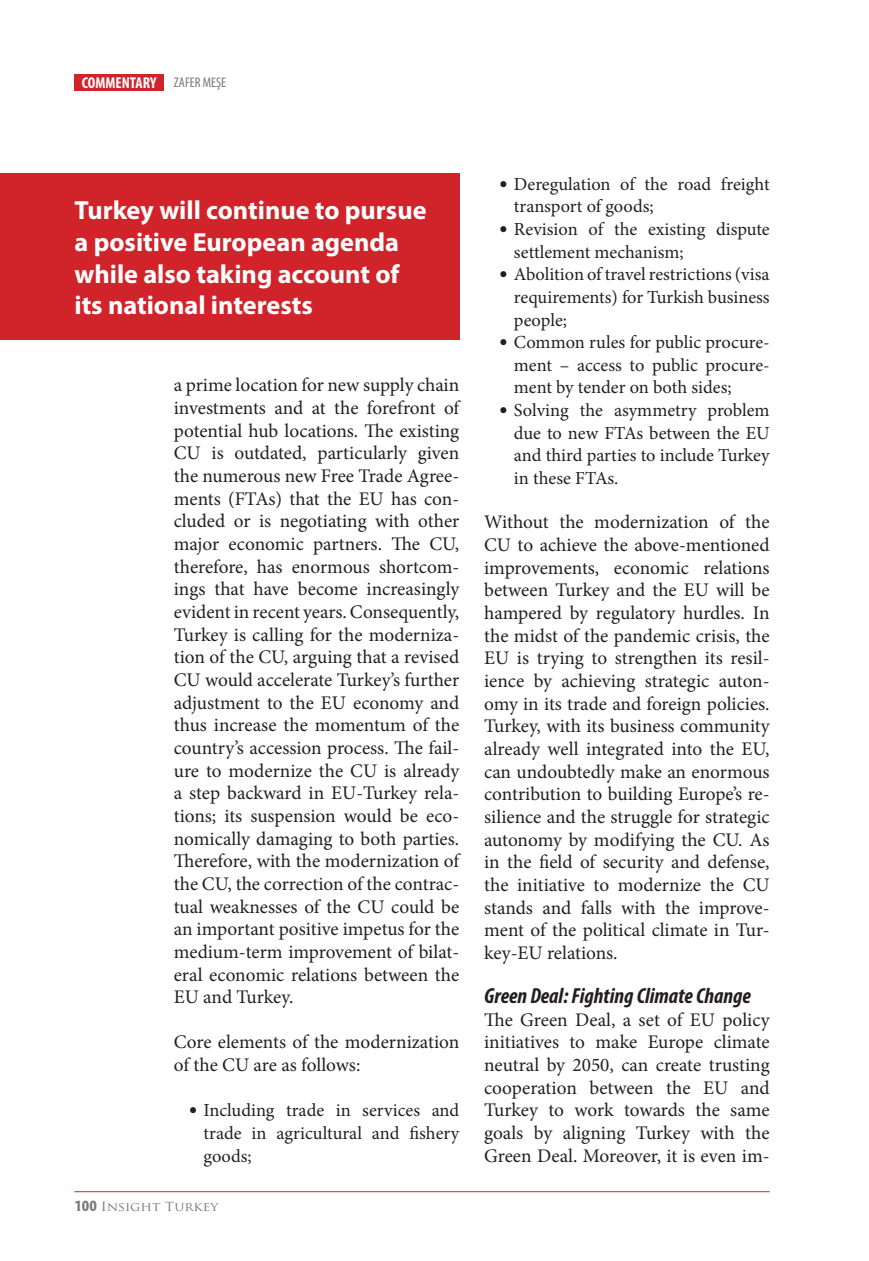
<style>
.page{position:relative;width:869px;height:1261px;background:#fff}
.page>*{position:absolute;margin:0;border:0;box-sizing:border-box;transform-origin:0 0}
.t1{font:700 26.25px/31.5px "Myriad Pro";color:#fff}
.t2{font:italic 700 condensed 21.88px "Myriad Pro";color:#231f20}
.t3{font:19.25px/22.6px "Minion Pro";color:#231f20;text-align:justify}
.t4{font:18.38px/22.6px "Minion Pro";color:#231f20;text-align:justify}
.t5{font:700 condensed 15.75px "Myriad Pro";color:#fff}
.t6{font:12.25px "Trajan Pro";color:#76787b;scale:1.11 1}
.s1{font-weight:400;font-size:14px;color:#76787b}
.s2{font-weight:700;font-size:21.88px}
.s3{font-family:"Myriad Pro";font-weight:700;font-stretch:condensed;font-size:15.75px}
</style>
<div class="page">
<div style="left:74px;top:74px;width:90px;height:17px;background:#d1232a"></div>
<hr style="left:74px;top:1190px;width:695px;height:1px;background:#d1232a">
<div style="left:0;top:174px;width:459px;height:166px;background:#d1232a"></div>
<p class="t5" style="left:82px;top:73px;width:146px">COMMENTARY <span class="s1">ZAFER MEŞE</span></p>
<h1 class="t1" style="left:74px;top:194px;width:353px">Turkey will continue to pursue a positive European agenda while also taking account of its national interests</h1>
<p class="t3" style="left:174px;top:374px;width:287px">a prime location for new supply chain investments and at the forefront of potential hub locations. The existing CU is outdated, particularly given the numerous new Free Trade Agree&shy;ments (FTAs) that the EU has con&shy;cluded or is negotiating with other major economic partners. The CU, therefore, has enormous shortcom&shy;ings that have become increasingly evident in recent years. Consequently, Turkey is calling for the moderniza&shy;tion of the CU, arguing that a revised CU would accelerate Turkey’s further adjustment to the EU economy and thus increase the momentum of the country’s accession process. The fail&shy;ure to modernize the CU is already a step backward in EU-Turkey rela&shy;tions; its suspension would be eco&shy;nomically damaging to both parties.<br>Therefore, with the modernization of the CU, the correction of the contrac&shy;tual weaknesses of the CU could be an important positive impetus for the medium-term improvement of bilat&shy;eral economic relations between the EU and Turkey.</p>
<p class="t3" style="left:174px;top:1030px;width:287px">Core elements of the modernization of the CU are as follows:</p>
<p class="t4" style="left:203px;top:1098px;width:257px;text-indent:-15px"><span class="s2">•</span> Including trade in services and trade in agricultural and fishery goods;</p>
<p class="t6" style="left:74px;top:1198px;width:131px"><span class="s3">100</span> Insight Turkey</p>
<p class="t4" style="left:513px;top:172px;width:257px;text-indent:-15px"><span class="s2">•</span> Deregulation of the road freight transport of goods;</p>
<p class="t4" style="left:513px;top:218px;width:257px;text-indent:-15px"><span class="s2">•</span> Revision of the existing dispute settlement mechanism;</p>
<p class="t4" style="left:513px;top:263px;width:257px;text-indent:-15px"><span class="s2">•</span> Abolition of travel restrictions (visa requirements) for Turkish business people;</p>
<p class="t4" style="left:513px;top:331px;width:257px;text-indent:-15px"><span class="s2">•</span> Common rules for public procure&shy;ment – access to public procure&shy;ment by tender on both sides;</p>
<p class="t4" style="left:513px;top:399px;width:257px;text-indent:-15px"><span class="s2">•</span> Solving the asymmetry problem due to new FTAs between the EU and third parties to include Turkey in these FTAs.</p>
<p class="t3" style="left:484px;top:511px;width:287px">Without the modernization of the CU to achieve the above-mentioned improvements, economic relations between Turkey and the EU will be hampered by regulatory hurdles. In the midst of the pandemic crisis, the EU is trying to strengthen its resil&shy;ience by achieving strategic auton&shy;omy in its trade and foreign policies.<br>Turkey, with its business community already well integrated into the EU, can undoubtedly make an enormous contribution to building Europe’s re&shy;silience and the struggle for strategic autonomy by modifying the CU. As in the field of security and defense, the initiative to modernize the CU stands and falls with the improve&shy;ment of the political climate in Tur&shy;key-EU relations.</p>
<p class="t2" style="left:484px;top:981px;width:268px">Green Deal: Fighting Climate Change</p>
<p class="t3" style="left:484px;top:1008px;width:287px">The Green Deal, a set of EU policy initiatives to make Europe climate neutral by 2050, can create trusting cooperation between the EU and Turkey to work towards the same goals by aligning Turkey with the Green Deal. Moreover, it is even im-</p>
</div>
